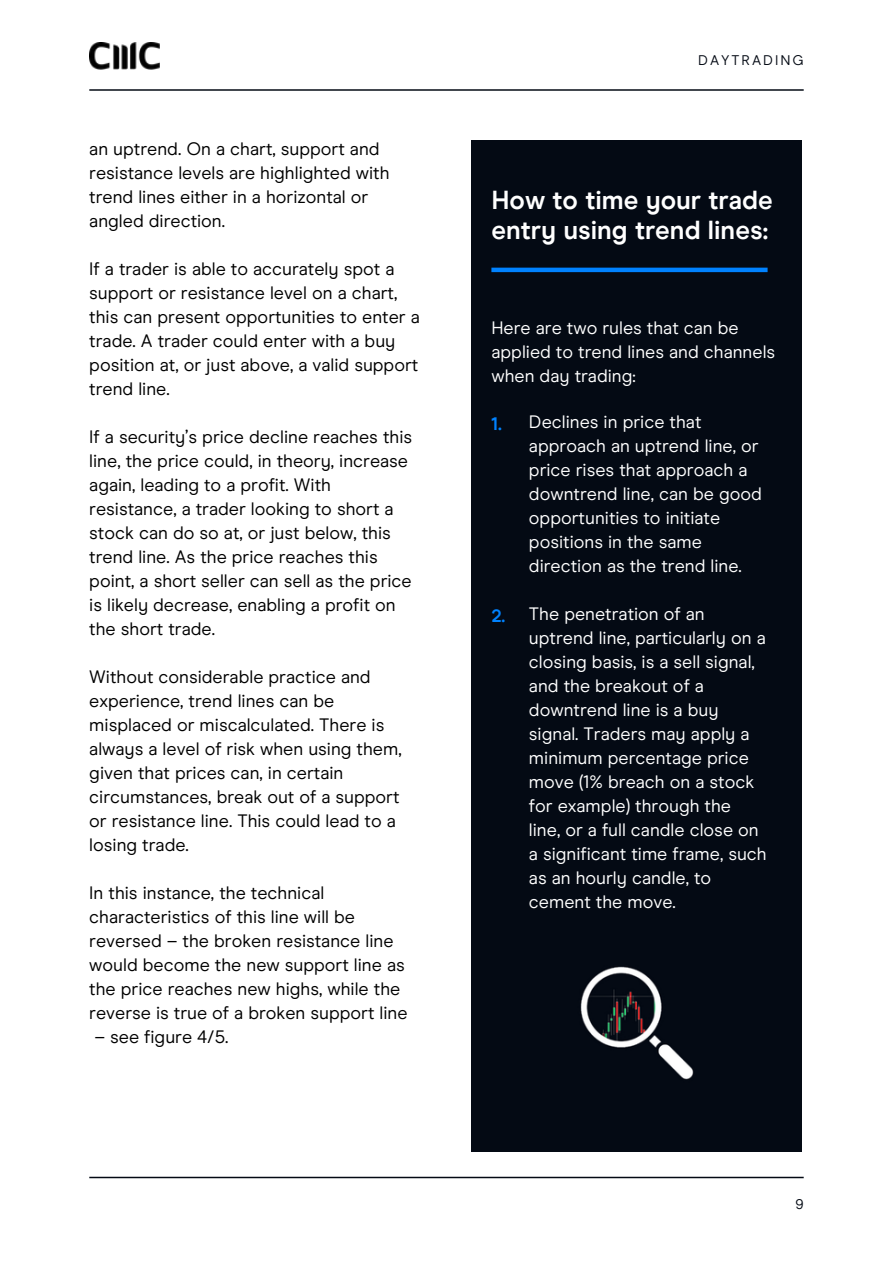
<style>
.page{position:relative;width:893px;height:1263px;background:#fff}
.page>*{position:absolute;margin:0;border:0;box-sizing:border-box;transform-origin:0 0}
.t1{font:700 26px/30px "Modern Era";color:#fff}
.t2{font:18px/24px "Modern Era";color:#000}
.t3{font:18px/24px "Modern Era";color:#fff}
.t4{font:700 18px "Modern Era";color:#0082ff}
.t5{font:14px "Modern Era";letter-spacing:.14em;color:#040a14}
</style>
<div class="page">
<img style="left:89px;top:43px;width:71px;height:27px">
<hr style="left:89px;top:89px;width:714px;height:2px;background:#040a14">
<hr style="left:89px;top:1177px;width:714px;height:1px;background:#040a14">
<div style="left:471px;top:140px;width:330px;height:1011px;background:#040a14"></div>
<hr style="left:491px;top:268px;width:276px;height:4px;background:#0082ff">
<img style="left:580px;top:966px;width:114px;height:114px">
<p class="t2" style="left:89px;top:137px;width:302px">an uptrend. On a chart, support and resistance levels are highlighted with trend lines either in a horizontal or angled direction.</p>
<p class="t2" style="left:89px;top:257px;width:332px">If a trader is able to accurately spot a support or resistance level on a chart, this can present opportunities to enter a trade. A trader could enter with a buy position at, or just above, a valid support trend line.</p>
<p class="t2" style="left:89px;top:425px;width:324px">If a security’s price decline reaches this line, the price could, in theory, increase again, leading to a profit. With resistance, a trader looking to short a stock can do so at, or just below, this trend line. As the price reaches this point, a short seller can sell as the price is likely decrease, enabling a profit on the short trade.</p>
<p class="t2" style="left:89px;top:665px;width:314px">Without considerable practice and experience, trend lines can be misplaced or miscalculated. There is always a level of risk when using them, given that prices can, in certain circumstances, break out of a support or resistance line. This could lead to a losing trade.</p>
<p class="t2" style="left:89px;top:881px;width:320px">In this instance, the technical characteristics of this line will be reversed – the broken resistance line would become the new support line as the price reaches new highs, while the reverse is true of a broken support line</p>
<p class="t2" style="left:94px;top:1025px;width:136px">– see figure 4/5.</p>
<p class="t5" style="left:698px;top:52px;width:107px">DAYTRADING</p>
<p class="t1" style="left:491px;top:187px;width:283px">How to time your trade entry using trend lines:</p>
<p class="t3" style="left:491px;top:315px;width:285px">Here are two rules that can be applied to trend lines and channels when day trading:</p>
<p class="t4" style="left:491px;top:415px;width:12px">1.</p>
<p class="t3" style="left:529px;top:409px;width:234px">Declines in price that approach an uptrend line, or price rises that approach a downtrend line, can be good opportunities to initiate positions in the same direction as the trend line.</p>
<p class="t3" style="left:529px;top:601px;width:239px">The penetration of an uptrend line, particularly on a closing basis, is a sell signal, and the breakout of a downtrend line is a buy signal. Traders may apply a minimum percentage price move (1% breach on a stock for example) through the line, or a full candle close on a significant time frame, such as an hourly candle, to cement the move.</p>
<p class="t4" style="left:491px;top:607px;width:15px">2.</p>
<p class="t5" style="left:795px;top:1196px;width:10px">9</p>
</div>
